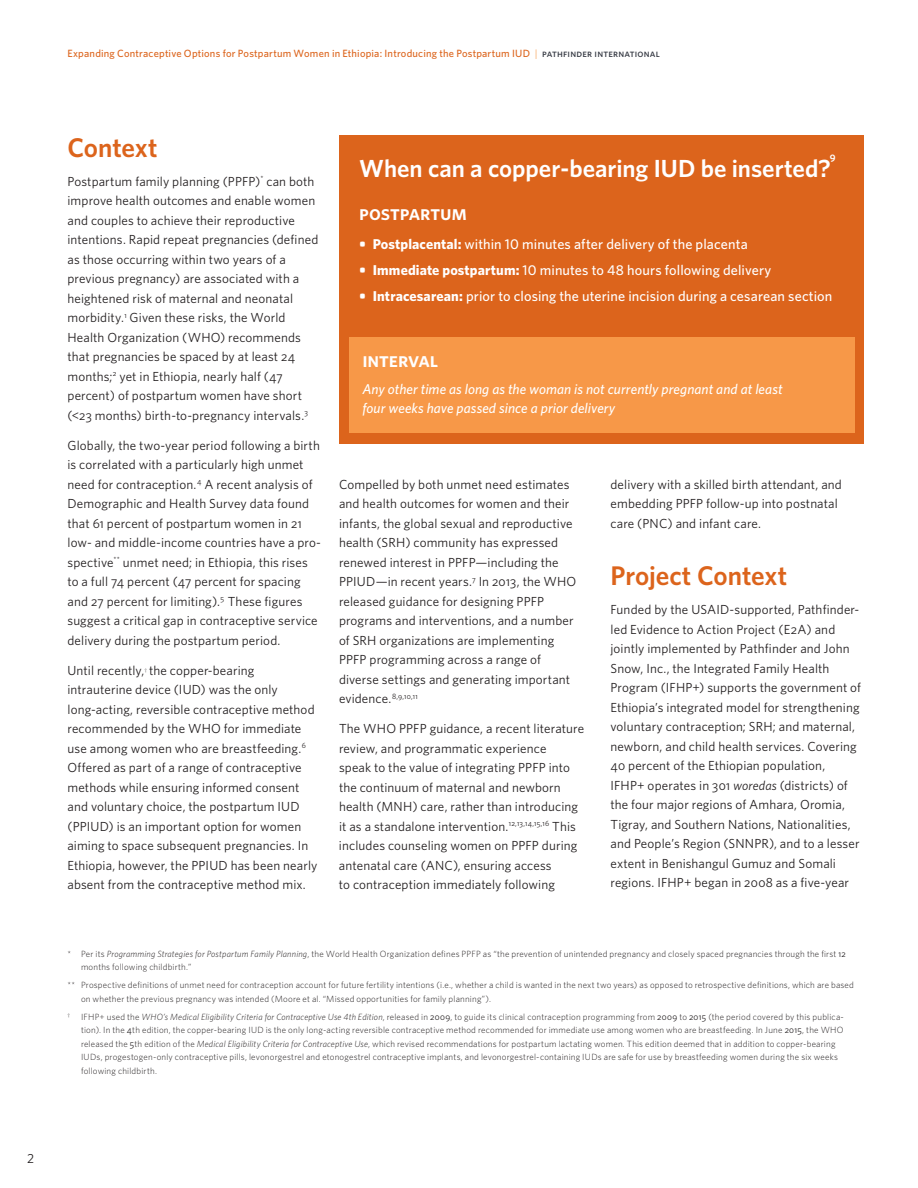
<style>
.page{position:relative;width:918px;height:1188px;background:#fff}
.page>*{position:absolute;margin:0;border:0;box-sizing:border-box;transform-origin:0 0}
.A__Head{font:600 27px "Whitney";letter-spacing:-.005em;color:#dc641c}
.A__Head-2{font:600 24.75px "Whitney";color:#fff}
.A__Head-3{font:21px "Whitney Semibold SC";letter-spacing:-.005em;color:#fff}
.t1{font:500 14.25px "Whitney";letter-spacing:.005em;color:#fff}
.Body_Text{font:italic 500 14.25px/19.5px "Whitney";letter-spacing:.005em;color:#fff}
.Body_Text-2{font:13.2px/19.5px "Whitney";letter-spacing:.01em;color:#231f20}
.t2{font:500 10.5px "Whitney";letter-spacing:.02em;color:#dc641c}
.A__Head-4{font:10.5px "Whitney Semibold SC";color:#fff}
.Foot_Notes{font:300 9px/13.5px "Whitney";letter-spacing:.02em;color:#231f20}
.Body_Text-3{font:5.25px "Whitney";color:#231f20}
.s1{font-weight:300;color:#f58220}
.s2{font-family:"Whitney Medium SC";font-weight:400;color:#323640}
.s3{font-family:"Whitney Book SC"}
.s4{font-weight:700}
.s5{font-style:italic}
.s6{font-family:"Whitney Book SC";font-weight:400}
</style>
<div class="page">
<div style="left:339px;top:135px;width:525px;height:309px;background:#dc641c"></div>
<div style="left:349px;top:337px;width:505px;height:95px;background:#f79848"></div>
<p class="Body_Text-2" style="left:27px;top:1148px;width:9px">2</p>
<p class="t2" style="left:68px;top:47px;width:594px">Expanding Contraceptive Options for Postpartum Women in Ethiopia: Introducing the Postpartum IUD <span class="s1">|</span> <span class="s2">pathfinder international</span></p>
<p class="A__Head" style="left:68px;top:131px;width:92px">Context</p>
<p class="Body_Text-2" style="left:68px;top:171px;width:252px">Postpartum family planning (PPFP)<sup>*</sup> can both improve health outcomes and enable women and couples to achieve their reproductive intentions. Rapid repeat pregnancies (defined as those occurring within two years of a previous pregnancy) are associated with a heightened risk of maternal and neonatal morbidity.<sup>1</sup> Given these risks, the World Health Organization (WHO) recommends that pregnancies be spaced by at least <span class="s3">24 </span>months;<sup>2</sup> yet in Ethiopia, nearly half (<span class="s3">47 </span>percent) of postpartum women have short (&lt;<span class="s3">23</span> months) birth-to-pregnancy intervals.<sup>3</sup></p>
<p class="Body_Text-2" style="left:68px;top:435px;width:255px">Globally, the two-year period following a birth is correlated with a particularly high unmet need for contraception.<sup>4</sup> A recent analysis of Demographic and Health Survey data found that <span class="s3">61</span> percent of postpartum women in <span class="s3">21 </span>low- and middle-income countries have a pro&shy;spective<sup>**</sup> unmet need; in Ethiopia, this rises to a full <span class="s3">74</span> percent (<span class="s3">47</span> percent for spacing and <span class="s3">27</span> percent for limiting).<sup>5</sup> These figures suggest a critical gap in contraceptive service delivery during the postpartum period.</p>
<p class="Body_Text-2" style="left:68px;top:660px;width:188px">Until recently, the copper-bearing</p>
<p class="Body_Text-3" style="left:144px;top:667px;width:4px">†</p>
<p class="Body_Text-2" style="left:68px;top:680px;width:251px">intrauterine device (IUD) was the only long-acting, reversible contraceptive method recommended by the WHO for immediate use among women who are breastfeeding.<sup>6<br></sup>Offered as part of a range of contraceptive methods while ensuring informed consent and voluntary choice, the postpartum IUD (PPIUD) is an important option for women aiming to space subsequent pregnancies. In Ethiopia, however, the PPIUD has been nearly absent from the contraceptive method mix.</p>
<p class="A__Head-4" style="left:830px;top:150px;width:7px">9</p>
<p class="A__Head-2" style="left:359px;top:153px;width:473px">When can a copper-bearing IUD be inserted?</p>
<p class="A__Head-3" style="left:359px;top:200px;width:110px">postpartum</p>
<p class="t1" style="left:359px;top:235px;width:390px"><span class="s4">• Postplacental:</span> within 10 minutes after delivery of the placenta</p>
<p class="t1" style="left:359px;top:261px;width:414px"><span class="s4">• Immediate postpartum:</span> 10 minutes to 48 hours following delivery</p>
<p class="t1" style="left:359px;top:288px;width:475px"><span class="s4">• Intracesarean:</span> prior to closing the uterine incision during a cesarean section</p>
<p class="A__Head-3" style="left:362px;top:348px;width:78px">interval</p>
<p class="Body_Text" style="left:362px;top:379px;width:422px">Any other time as long as the woman is not currently pregnant and at least four weeks have passed since a prior delivery</p>
<p class="Body_Text-2" style="left:339px;top:474px;width:239px">Compelled by both unmet need estimates and health outcomes for women and their infants, the global sexual and reproductive health (SRH) community has expressed renewed interest in PPFP—including the PPIUD—in recent years.<sup>7</sup> In <span class="s3">2013</span>, the WHO released guidance for designing PPFP programs and interventions, and a number of SRH organizations are implementing PPFP programming across a range of diverse settings and generating important evidence.<sup>8</sup><sup>,</sup><sup>9</sup><sup>,</sup><sup>10</sup><sup>,</sup><sup>11</sup></p>
<p class="Body_Text-2" style="left:339px;top:719px;width:247px">The WHO PPFP guidance, a recent literature review, and programmatic experience<br>speak to the value of integrating PPFP into the continuum of maternal and newborn health (MNH) care, rather than introducing it as a standalone intervention.<sup>12</sup><sup>,</sup><sup>13</sup><sup>,</sup><sup>14</sup><sup>,</sup><sup>15</sup><sup>,</sup><sup>16</sup> This includes counseling women on PPFP during antenatal care (ANC), ensuring access<br>to contraception immediately following</p>
<p class="Body_Text-2" style="left:610px;top:474px;width:233px">delivery with a skilled birth attendant, and embedding PPFP follow-up into postnatal care (PNC) and infant care.</p>
<p class="A__Head" style="left:610px;top:559px;width:178px">Project Context</p>
<p class="Body_Text-2" style="left:610px;top:600px;width:252px">Funded by the USAID-supported, Pathfinder&shy;led Evidence to Action Project (E<span class="s3">2</span>A) and jointly implemented by Pathfinder and John Snow, Inc., the Integrated Family Health Program (IFHP+) supports the government of Ethiopia’s integrated model for strengthening voluntary contraception; SRH; and maternal, newborn, and child health services. Covering <span class="s3">40</span> percent of the Ethiopian population, IFHP+ operates in <span class="s3">301</span> <span class="s5">woredas</span> (districts) of the four major regions of Amhara, Oromia, Tigray, and Southern Nations, Nationalities, and People’s Region (SNNPR), and to a lesser extent in Benishangul Gumuz and Somali regions. IFHP+ began in <span class="s3">2008</span> as a five-year</p>
<p class="Foot_Notes" style="left:81px;top:947px;width:766px;text-indent:-14px">* Per its <span class="s5">Programming Strategies for Postpartum Family Planning</span>, the World Health Organization defines PPFP as “the prevention of unintended pregnancy and closely spaced pregnancies through the first <span class="s6">12 </span>months following childbirth.”</p>
<p class="Foot_Notes" style="left:81px;top:978px;width:774px;text-indent:-14px">** Prospective definitions of unmet need for contraception account for future fertility intentions (i.e., whether a child is wanted in the next two years) as opposed to retrospective definitions, which are based on whether the previous pregnancy was intended (Moore et al. “Missed opportunities for family planning”).</p>
<p class="Foot_Notes" style="left:81px;top:1010px;width:765px;text-indent:-14px"><sup>†</sup> IFHP+ used the <span class="s5">WHO’s Medical Eligibility Criteria for Contraceptive Use 4th Edition</span>, released in <span class="s6">2009</span>, to guide its clinical contraception programming from <span class="s6">2009</span> to <span class="s6">2015</span> (the period covered by this publica&shy;tion). In the <span class="s6">4</span>th edition, the copper-bearing IUD is the only long-acting reversible contraceptive method recommended for immediate use among women who are breastfeeding. In June <span class="s6">2015</span>, the WHO released the <span class="s6">5</span>th edition of the <span class="s5">Medical Eligibility Criteria for Contraceptive Use</span>, which revised recommendations for postpartum lactating women. This edition deemed that in addition to copper-bearing IUDs, progestogen-only contraceptive pills, levonorgestrel and etonogestrel contraceptive implants, and levonorgestrel-containing IUDs are safe for use by breastfeeding women during the six weeks following childbirth.</p>
</div>
